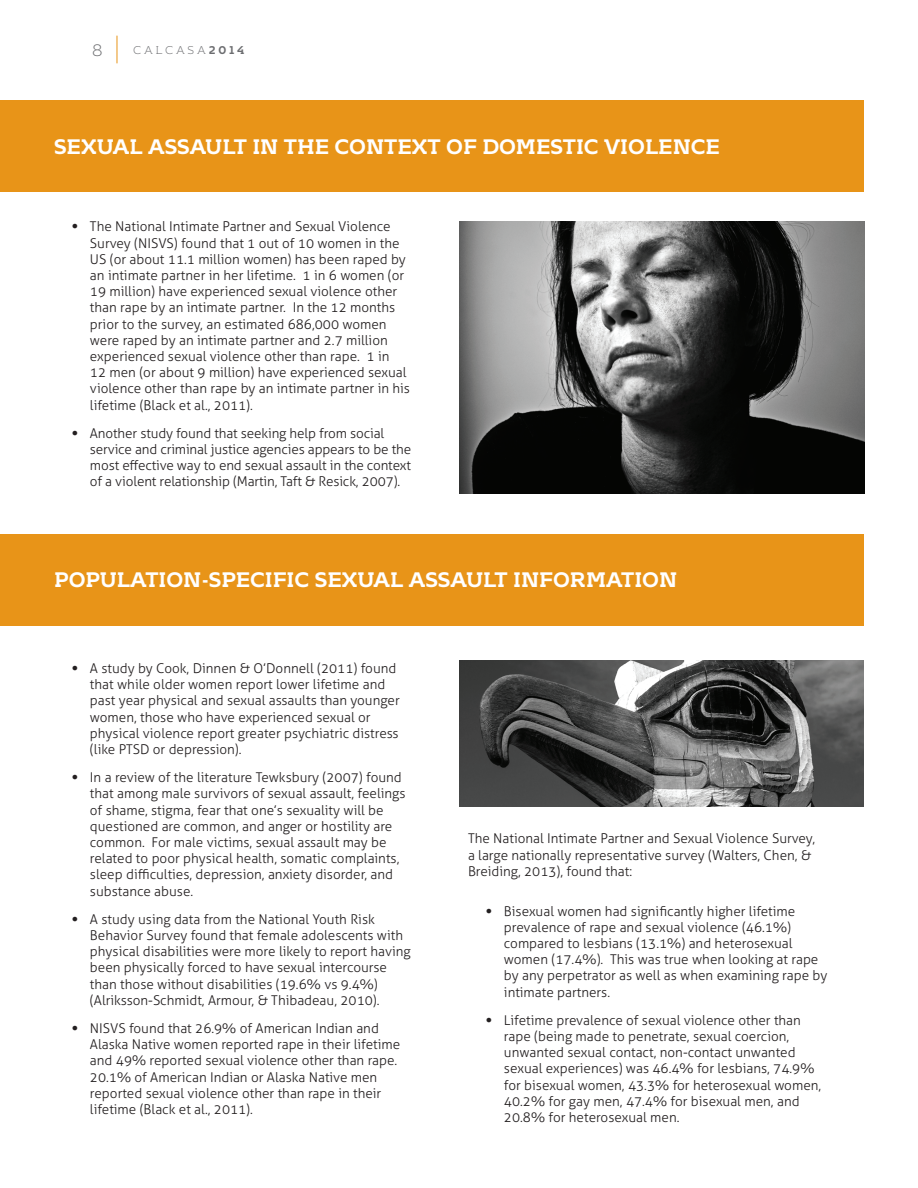
<style>
.page{position:relative;width:918px;height:1188px;background:#fff}
.page>*{position:absolute;margin:0;border:0;box-sizing:border-box;transform-origin:0 0}
.t1{font:700 21px "Kontrapunkt Bob";color:#fff}
.t2{font:300 16.5px "Kontrapunkt Bob";color:#6c6d70}
.t3{font:300 13.5px/16.2px "Aller";color:#231f20}
.t4{font:300 11.25px "Kontrapunkt Bob";color:#6c6d70}
.s1{font-weight:700}
.s2{font-family:"Aller Display";font-weight:400}
</style>
<div class="page">
<svg style="left:117px;top:36px;width:1px;height:27px"></svg>
<div style="left:0;top:100px;width:864px;height:92px;background:#e89418"></div>
<div style="left:0;top:534px;width:864px;height:92px;background:#e89418"></div>
<img style="left:459px;top:661px;width:405px;height:145px">
<img style="left:459px;top:221px;width:405px;height:272px">
<p class="t2" style="left:92px;top:41px;width:12px">8</p>
<p class="t4" style="left:133px;top:44px;width:113px">CAL CASA<span class="s1">2014</span></p>
<h1 class="t1" style="left:54px;top:134px;width:668px">SEXUAL ASSAULT IN THE CONTEXT OF DOMESTIC VIOLENCE</h1>
<p class="t3" style="left:90px;top:218px;width:322px;text-indent:-18px"><span class="s2">•</span> The National Intimate Partner and Sexual Violence Survey (NISVS) found that 1 out of 10 women in the US (or about 11.1 million women) has been raped by an intimate partner in her lifetime. 1 in 6 women (or 19 million) have experienced sexual violence other than rape by an intimate partner. In the 12 months prior to the survey, an estimated 686,000 women were raped by an intimate partner and 2.7 million experienced sexual violence other than rape. 1 in<br>12 men (or about 9 million) have experienced sexual violence other than rape by an intimate partner in his lifetime (Black et al., 2011).</p>
<p class="t3" style="left:90px;top:425px;width:323px;text-indent:-18px"><span class="s2">•</span> Another study found that seeking help from social service and criminal justice agencies appears to be the most effective way to end sexual assault in the context of a violent relationship (Martin, Taft &amp; Resick, 2007).</p>
<h1 class="t1" style="left:54px;top:568px;width:625px">POPULATION-SPECIFIC SEXUAL ASSAULT INFORMATION</h1>
<p class="t3" style="left:90px;top:660px;width:311px;text-indent:-18px"><span class="s2">•</span> A study by Cook, Dinnen &amp; O’Donnell (2011) found that while older women report lower lifetime and past year physical and sexual assaults than younger women, those who have experienced sexual or physical violence report greater psychiatric distress (like PTSD or depression).</p>
<p class="t3" style="left:90px;top:769px;width:317px;text-indent:-18px"><span class="s2">•</span> In a review of the literature Tewksbury (2007) found that among male survivors of sexual assault, feelings of shame, stigma, fear that one’s sexuality will be questioned are common, and anger or hostility are common. For male victims, sexual assault may be related to poor physical health, somatic complaints, sleep difficulties, depression, anxiety disorder, and substance abuse.</p>
<p class="t3" style="left:90px;top:911px;width:322px;text-indent:-18px"><span class="s2">•</span> A study using data from the National Youth Risk Behavior Survey found that female adolescents with physical disabilities were more likely to report having been physically forced to have sexual intercourse than those without disabilities (19.6% vs 9.4%) (Alriksson-Schmidt, Armour, &amp; Thibadeau, 2010).</p>
<p class="t3" style="left:90px;top:1020px;width:312px;text-indent:-18px"><span class="s2">•</span> NISVS found that 26.9% of American Indian and Alaska Native women reported rape in their lifetime and 49% reported sexual violence other than rape.<br>20.1% of American Indian or Alaska Native men reported sexual violence other than rape in their lifetime (Black et al., 2011).</p>
<p class="t3" style="left:468px;top:830px;width:349px">The National Intimate Partner and Sexual Violence Survey, a large nationally representative survey (Walters, Chen, &amp;<br>Breiding, 2013), found that:</p>
<p class="t3" style="left:504px;top:903px;width:325px;text-indent:-18px"><span class="s2">•</span> Bisexual women had significantly higher lifetime prevalence of rape and sexual violence (46.1%) compared to lesbians (13.1%) and heterosexual women (17.4%). This was true when looking at rape by any perpetrator as well as when examining rape by intimate partners.</p>
<p class="t3" style="left:504px;top:1012px;width:319px;text-indent:-18px"><span class="s2">•</span> Lifetime prevalence of sexual violence other than rape (being made to penetrate, sexual coercion, unwanted sexual contact, non-contact unwanted sexual experiences) was 46.4% for lesbians, 74.9% for bisexual women, 43.3% for heterosexual women, 40.2% for gay men, 47.4% for bisexual men, and 20.8% for heterosexual men.</p>
</div>
